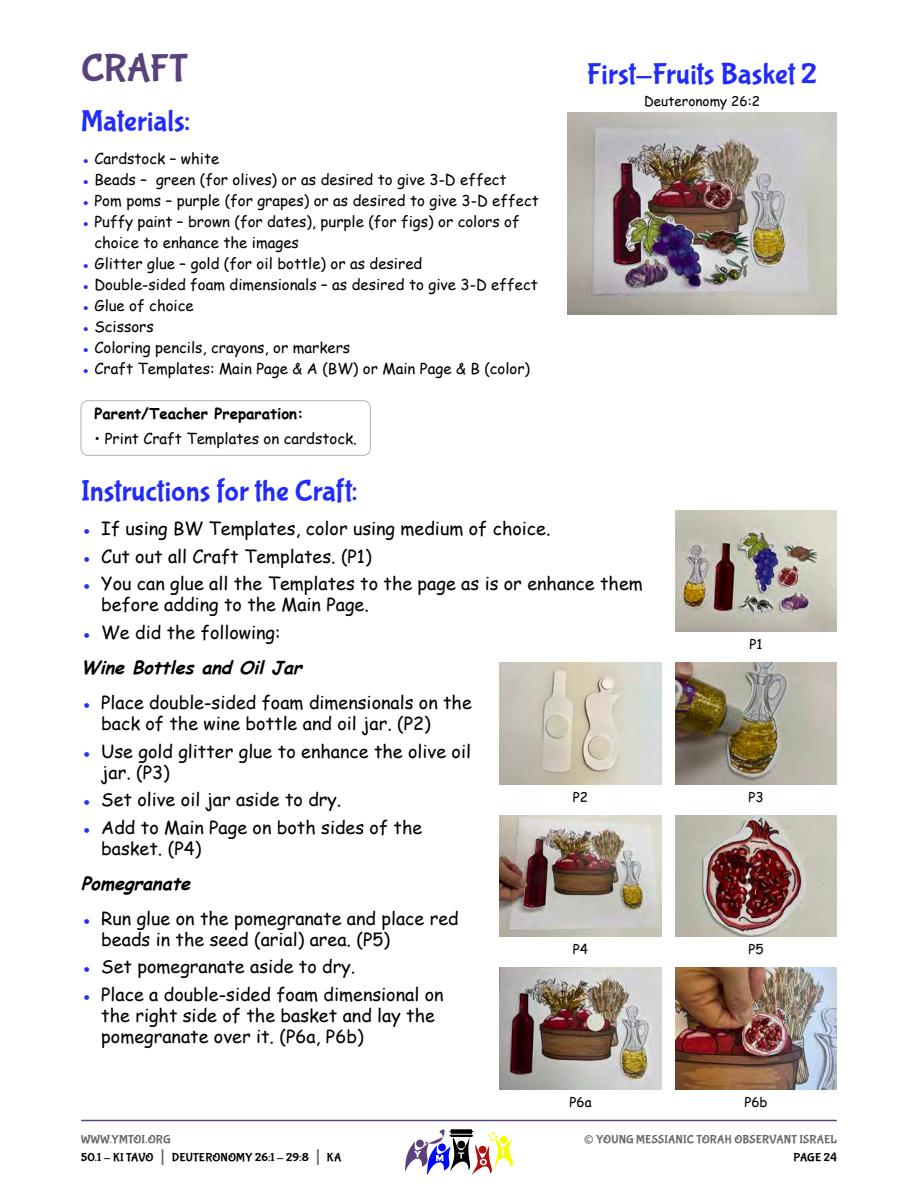
<style>
.page{position:relative;width:918px;height:1188px;background:#fff}
.page>*{position:absolute;margin:0;border:0;box-sizing:border-box;transform-origin:0 0}
.t1{font:39px "Bubblegum Sans";letter-spacing:-.01em;color:#59417c}
.t2{font:30px "Bubblegum Sans";letter-spacing:.005em;color:#222cf9}
.t3{font:27px "Bubblegum Sans";color:#666}
.t4{font:18px/21px "Comic Sans MS";color:#000}
.t5{font:italic 700 18px/35.1px "Comic Sans MS";color:#000}
.t6{font:15px/21px "Comic Sans MS";color:#000}
.t7{font:700 15px "Comic Sans MS";color:#000}
.t8{font:13.5px "Comic Sans MS";color:#000}
.t9{font:12px/18px "Bubblegum Sans";letter-spacing:.01em;color:#000}
.t10{font:12px "Bubblegum Sans";letter-spacing:.01em;color:#666}
.s1{color:#222cf9}
.s2{font-weight:400;font-style:normal;color:#222cf9}
.s3{font-weight:400;font-style:normal}
.s4{color:#666}
.s5{font-size:21px;color:#666}
</style>
<div class="page">
<hr style="left:82px;top:1120px;width:754px;height:1px;background:#59417c">
<svg style="left:405px;top:1129px;width:108px;height:46px"></svg>
<div style="left:81px;top:400px;width:290px;height:56px;border:1px solid #b2b2b2;border-radius:7px"></div>
<img style="left:567px;top:112px;width:270px;height:203px">
<img style="left:500px;top:663px;width:162px;height:121px">
<img style="left:675px;top:510px;width:162px;height:122px">
<img style="left:500px;top:815px;width:162px;height:122px">
<img style="left:675px;top:663px;width:162px;height:121px">
<img style="left:500px;top:968px;width:162px;height:121px">
<img style="left:675px;top:968px;width:162px;height:121px">
<img style="left:675px;top:815px;width:162px;height:122px">
<h1 class="t1" style="left:81px;top:52px;width:108px">CRAFT</h1>
<h2 class="t2" style="left:81px;top:108px;width:111px">Materials:</h2>
<p class="t6" style="left:81px;top:150px;width:140px"><span class="s1">●</span> Cardstock – white</p>
<p class="t6" style="left:81px;top:171px;width:427px"><span class="s1">●</span> Beads – green (for olives) or as desired to give 3-D effect</p>
<p class="t6" style="left:81px;top:192px;width:459px"><span class="s1">●</span> Pom poms – purple (for grapes) or as desired to give 3-D effect</p>
<p class="t6" style="left:94px;top:213px;width:427px;text-indent:-14px"><span class="s1">●</span> Puffy paint – brown (for dates), purple (for figs) or colors of choice to enhance the images</p>
<p class="t6" style="left:81px;top:255px;width:343px"><span class="s1">●</span> Glitter glue – gold (for oil bottle) or as desired</p>
<p class="t6" style="left:81px;top:276px;width:458px"><span class="s1">●</span> Double-sided foam dimensionals – as desired to give 3-D effect</p>
<p class="t6" style="left:81px;top:297px;width:114px"><span class="s1">●</span> Glue of choice</p>
<p class="t6" style="left:81px;top:318px;width:74px"><span class="s1">●</span> Scissors</p>
<p class="t6" style="left:81px;top:339px;width:271px"><span class="s1">●</span> Coloring pencils, crayons, or markers</p>
<p class="t6" style="left:81px;top:360px;width:451px"><span class="s1">●</span> Craft Templates: Main Page &amp; A (BW) or Main Page &amp; B (color)</p>
<p class="t7" style="left:94px;top:407px;width:211px">Parent/Teacher Preparation:</p>
<p class="t6" style="left:94px;top:430px;width:264px">• Print Craft Templates on cardstock.</p>
<h2 class="t2" style="left:81px;top:478px;width:278px">Instructions for the Craft:</h2>
<p class="t4" style="left:81px;top:520px;width:471px"><span class="s1">●</span> If using BW Templates, color using medium of choice.</p>
<p class="t4" style="left:81px;top:548px;width:292px"><span class="s1">●</span> Cut out all Craft Templates. (P1)</p>
<p class="t4" style="left:101px;top:575px;width:543px;text-indent:-20px"><span class="s1">●</span> You can glue all the Templates to the page as is or enhance them before adding to the Main Page.</p>
<p class="t5" style="left:81px;top:617px;width:227px"><span class="s2">●</span> <span class="s3">We did the following:<br></span>Wine Bottles and Oil Jar</p>
<p class="t4" style="left:101px;top:694px;width:372px;text-indent:-20px"><span class="s1">●</span> Place double-sided foam dimensionals on the back of the wine bottle and oil jar. (P2)</p>
<p class="t4" style="left:101px;top:743px;width:371px;text-indent:-20px"><span class="s1">●</span> Use gold glitter glue to enhance the olive oil jar. (P3)</p>
<p class="t4" style="left:81px;top:791px;width:262px"><span class="s1">●</span> Set olive oil jar aside to dry.</p>
<p class="t4" style="left:101px;top:819px;width:323px;text-indent:-20px"><span class="s1">●</span> Add to Main Page on both sides of the basket. (P4)</p>
<p class="t5" style="left:81px;top:868px;width:115px">Pomegranate</p>
<p class="t4" style="left:101px;top:910px;width:359px;text-indent:-20px"><span class="s1">●</span> Run glue on the pomegranate and place red beads in the seed (arial) area. (P5)</p>
<p class="t4" style="left:81px;top:958px;width:276px"><span class="s1">●</span> Set pomegranate aside to dry.</p>
<p class="t4" style="left:101px;top:986px;width:344px;text-indent:-20px"><span class="s1">●</span> Place a double-sided foam dimensional on the right side of the basket and lay the pomegranate over it. (P6a, P6b)</p>
<h2 class="t2" style="left:587px;top:61px;width:232px">First-Fruits Basket 2</h2>
<p class="t8" style="left:644px;top:95px;width:117px">Deuteronomy 26:2</p>
<p class="t8" style="left:749px;top:639px;width:15px">P1</p>
<p class="t8" style="left:573px;top:791px;width:17px">P2</p>
<p class="t8" style="left:748px;top:791px;width:17px">P3</p>
<p class="t8" style="left:573px;top:944px;width:17px">P4</p>
<p class="t8" style="left:748px;top:944px;width:17px">P5</p>
<p class="t9" style="left:81px;top:1130px;width:262px"><span class="s4">WWW.YMTOI.ORG<br></span>50.1 - KI TAVO <span class="s5">|</span> DEUTERONOMY 26:1 - 29:8 <span class="s5">|</span> KA</p>
<p class="t8" style="left:569px;top:1096px;width:24px">P6a</p>
<p class="t8" style="left:744px;top:1096px;width:25px">P6b</p>
<h3 class="t3" style="left:584px;top:1128px;width:12px">©</h3>
<p class="t10" style="left:596px;top:1134px;width:242px">YOUNG MESSIANIC TORAH OBSERVANT ISRAEL</p>
<p class="t9" style="left:793px;top:1148px;width:45px">PAGE 24</p>
</div>
